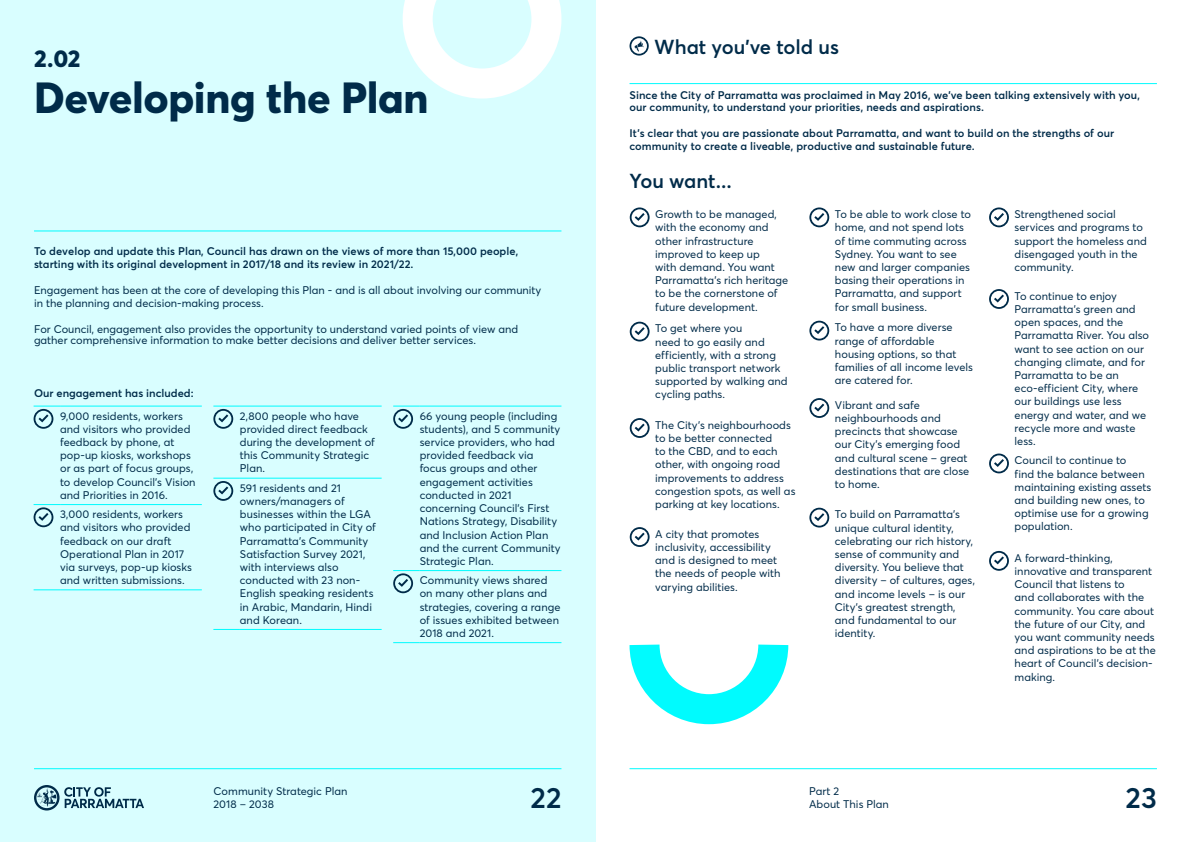
<style>
.page{position:relative;width:1191px;height:842px;background:#fff}
.page>*{position:absolute;margin:0;border:0;box-sizing:border-box;transform-origin:0 0}
.t1{font:800 43px "Parramatta";letter-spacing:-.01em;color:#002b49}
.t2{font:600 29px "Parramatta";color:#002b49}
.t3{font:800 24px "Parramatta";color:#002b49}
.t4{font:600 20px "Parramatta";letter-spacing:-.005em;color:#002b49}
.t5{font:11px/13.2px "Parramatta";letter-spacing:.005em;color:#002b49}
.t6{font:600 11px/12.9px "Parramatta";color:#002b49}
</style>
<div class="page">
<div style="left:0;top:0;width:595px;height:842px;background:#d9feff"></div>
<hr style="left:629px;top:768px;width:528px;height:1px;background:#00fbfe">
<hr style="left:34px;top:768px;width:527px;height:1px;background:#00fbfe">
<svg style="left:34px;top:785px;width:110px;height:25px"></svg>
<hr style="left:34px;top:230px;width:527px;height:1px;background:#00fbfe">
<hr style="left:629px;top:83px;width:528px;height:1px;background:#00fbfe">
<svg style="left:403px;top:0;width:158px;height:99px"></svg>
<svg style="left:629px;top:644px;width:160px;height:81px"></svg>
<hr style="left:60px;top:406px;width:142px;height:1px;background:#00fbfe">
<hr style="left:60px;top:504px;width:142px;height:1px;background:#00fbfe">
<svg style="left:34px;top:589px;width:26px;height:1px"></svg>
<hr style="left:60px;top:589px;width:142px;height:1px;background:#00fbfe">
<svg style="left:34px;top:406px;width:26px;height:23px"></svg>
<svg style="left:34px;top:504px;width:26px;height:23px"></svg>
<hr style="left:240px;top:406px;width:142px;height:1px;background:#00fbfe">
<hr style="left:240px;top:478px;width:142px;height:1px;background:#00fbfe">
<svg style="left:213px;top:629px;width:27px;height:1px"></svg>
<hr style="left:240px;top:629px;width:142px;height:1px;background:#00fbfe">
<svg style="left:213px;top:406px;width:27px;height:23px"></svg>
<svg style="left:213px;top:478px;width:27px;height:23px"></svg>
<hr style="left:420px;top:406px;width:141px;height:1px;background:#00fbfe">
<svg style="left:393px;top:642px;width:27px;height:1px"></svg>
<hr style="left:420px;top:570px;width:141px;height:1px;background:#00fbfe">
<hr style="left:420px;top:642px;width:141px;height:1px;background:#00fbfe">
<svg style="left:393px;top:406px;width:27px;height:23px"></svg>
<svg style="left:393px;top:570px;width:27px;height:23px"></svg>
<svg style="left:630px;top:207px;width:19px;height:20px"></svg>
<svg style="left:630px;top:322px;width:19px;height:19px"></svg>
<svg style="left:630px;top:418px;width:19px;height:20px"></svg>
<svg style="left:630px;top:527px;width:19px;height:20px"></svg>
<svg style="left:809px;top:207px;width:20px;height:20px"></svg>
<svg style="left:809px;top:321px;width:20px;height:19px"></svg>
<svg style="left:809px;top:398px;width:20px;height:20px"></svg>
<svg style="left:809px;top:508px;width:20px;height:19px"></svg>
<svg style="left:989px;top:207px;width:20px;height:20px"></svg>
<svg style="left:989px;top:289px;width:20px;height:20px"></svg>
<svg style="left:989px;top:453px;width:20px;height:20px"></svg>
<svg style="left:989px;top:551px;width:20px;height:20px"></svg>
<svg style="left:629px;top:36px;width:19px;height:20px"></svg>
<h3 class="t3" style="left:34px;top:42px;width:48px">2.02</h3>
<h1 class="t1" style="left:34px;top:67px;width:396px">Developing the Plan</h1>
<p class="t6" style="left:34px;top:244px;width:486px">To develop and update this Plan, Council has drawn on the views of more than 15,000 people, starting with its original development in 2017/18 and its review in 2021/22.</p>
<p class="t5" style="left:34px;top:283px;width:509px;line-height:12.9px">Engagement has been at the core of developing this Plan - and is all about involving our community in the planning and decision-making process.</p>
<p class="t5" style="left:34px;top:323px;width:486px;line-height:11px">For Council, engagement also provides the opportunity to understand varied points of view and gather comprehensive information to make better decisions and deliver better services.</p>
<p class="t6" style="left:34px;top:386px;width:161px">Our engagement has included:</p>
<p class="t5" style="left:60px;top:409px;width:137px">9,000 residents, workers and visitors who provided feedback by phone, at pop-up kiosks, workshops or as part of focus groups, to develop Council’s Vision and Priorities in 2016.</p>
<p class="t5" style="left:60px;top:507px;width:133px">3,000 residents, workers and visitors who provided feedback on our draft<br>Operational Plan in 2017 via surveys, pop-up kiosks and written submissions.</p>
<p class="t5" style="left:240px;top:409px;width:136px">2,800 people who have provided direct feedback during the development of this Community Strategic<br>Plan.</p>
<p class="t5" style="left:240px;top:481px;width:138px">591 residents and 21 owners/managers of businesses within the LGA who participated in City of<br>Parramatta’s Community<br>Satisfaction Survey 2021, with interviews also conducted with 23 non-<br>English speaking residents in Arabic, Mandarin, Hindi and Korean.</p>
<p class="t5" style="left:420px;top:409px;width:142px">66 young people (including students), and 5 community service providers, who had provided feedback via focus groups and other engagement activities conducted in 2021 concerning Council’s First<br>Nations Strategy, Disability and Inclusion Action Plan and the current Community<br>Strategic Plan.</p>
<p class="t5" style="left:420px;top:573px;width:142px">Community views shared on many other plans and strategies, covering a range of issues exhibited between<br>2018 and 2021.</p>
<h3 class="t4" style="left:654px;top:32px;width:186px">What you’ve told us</h3>
<p class="t6" style="left:629px;top:88px;width:512px">Since the City of Parramatta was proclaimed in May 2016, we’ve been talking extensively with you, our community, to understand your priorities, needs and aspirations.</p>
<p class="t6" style="left:629px;top:126px;width:486px">It’s clear that you are passionate about Parramatta, and want to build on the strengths of our community to create a liveable, productive and sustainable future.</p>
<h3 class="t4" style="left:629px;top:167px;width:104px">You want...</h3>
<p class="t5" style="left:655px;top:207px;width:135px">Growth to be managed, with the economy and other infrastructure improved to keep up<br>with demand. You want<br>Parramatta’s rich heritage to be the cornerstone of future development.</p>
<p class="t5" style="left:655px;top:321px;width:134px">To get where you<br>need to go easily and efficiently, with a strong public transport network supported by walking and cycling paths.</p>
<p class="t5" style="left:655px;top:418px;width:142px">The City’s neighbourhoods to be better connected<br>to the CBD, and to each other, with ongoing road improvements to address congestion spots, as well as parking at key locations.</p>
<p class="t5" style="left:655px;top:527px;width:127px">A city that promotes inclusivity, accessibility and is designed to meet the needs of people with varying abilities.</p>
<p class="t5" style="left:835px;top:207px;width:138px">To be able to work close to home, and not spend lots of time commuting across<br>Sydney. You want to see new and larger companies basing their operations in<br>Parramatta, and support for small business.</p>
<p class="t5" style="left:835px;top:320px;width:139px">To have a more diverse range of affordable housing options, so that families of all income levels are catered for.</p>
<p class="t5" style="left:835px;top:398px;width:136px">Vibrant and safe neighbourhoods and precincts that showcase our City’s emerging food and cultural scene – great destinations that are close to home.</p>
<p class="t5" style="left:835px;top:507px;width:142px">To build on Parramatta’s unique cultural identity, celebrating our rich history, sense of community and diversity. You believe that diversity – of cultures, ages, and income levels – is our<br>City’s greatest strength, and fundamental to our identity.</p>
<p class="t5" style="left:1014px;top:207px;width:134px">Strengthened social services and programs to support the homeless and disengaged youth in the community.</p>
<p class="t5" style="left:1014px;top:289px;width:136px">To continue to enjoy<br>Parramatta’s green and open spaces, and the<br>Parramatta River. You also want to see action on our changing climate, and for<br>Parramatta to be an eco-efficient City, where our buildings use less energy and water, and we recycle more and waste less.</p>
<p class="t5" style="left:1014px;top:453px;width:138px">Council to continue to<br>find the balance between maintaining existing assets and building new ones, to optimise use for a growing population.</p>
<p class="t5" style="left:1014px;top:551px;width:143px">A forward-thinking, innovative and transparent<br>Council that listens to<br>and collaborates with the community. You care about the future of our City, and you want community needs and aspirations to be at the heart of Council’s decision&shy;making.</p>
<p class="t5" style="left:214px;top:784px;width:135px;line-height:12.9px">Community Strategic Plan<br>2018 – 2038</p>
<h2 class="t2" style="left:530px;top:777px;width:32px">22</h2>
<h2 class="t2" style="left:1125px;top:777px;width:33px">23</h2>
<p class="t5" style="left:809px;top:784px;width:81px;line-height:12.9px">Part 2<br>About This Plan</p>
</div>
